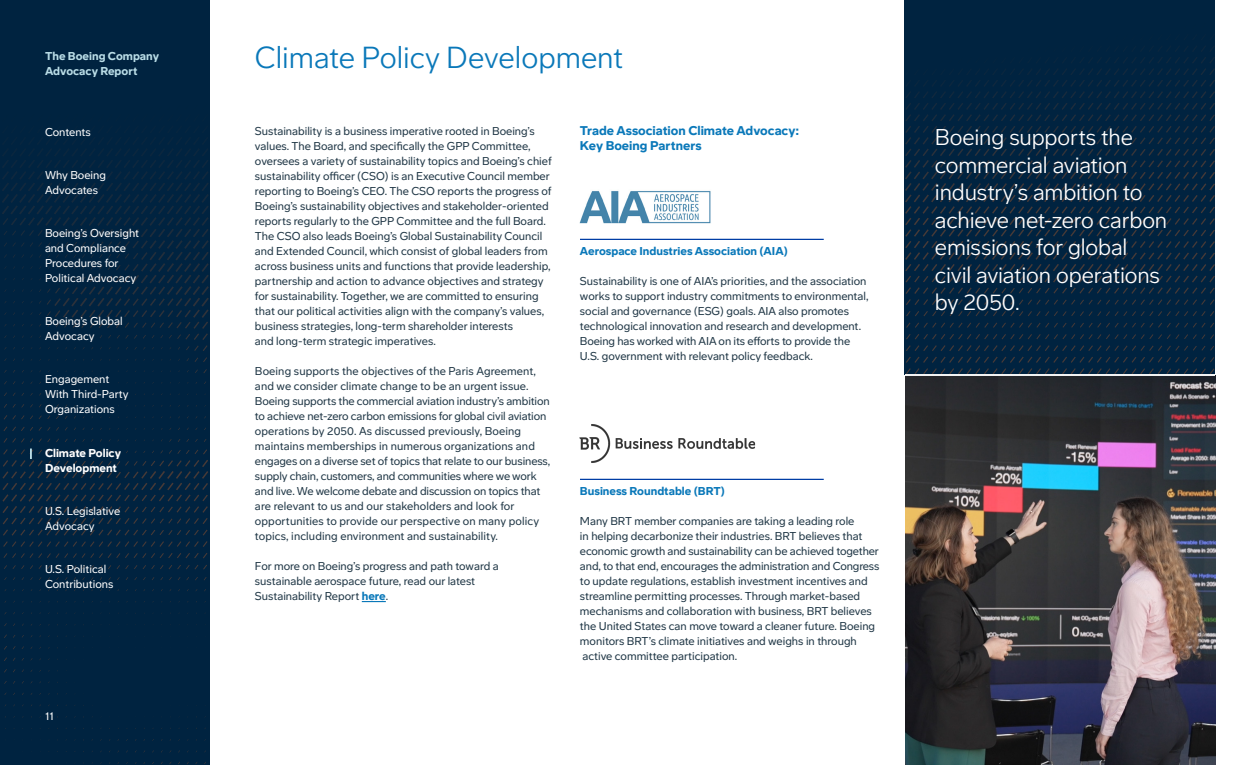
<style>
.page{position:relative;width:1260px;height:765px;background:#fff}
.page>*{position:absolute;margin:0;border:0;box-sizing:border-box;transform-origin:0 0}
.Headline{font:300 30px "Boeing Meso";color:#0a78b9}
.Pull_Quotes{font:300 22.5px/27.5px "Boeing Meso";letter-spacing:-.01em;color:#fff}
.Subhead{font:900 12.5px/15px "Boeing Meso";color:#0a78b9}
.Body_Text{font:11.25px/15px "Boeing Meso";color:#203746}
.Anchor_Navigation{font:11.25px/15px "Boeing Meso";color:#fff}
.Body_Text_-_Bold{font:900 11.25px "Boeing Meso";color:#0a78b9}
.Anchor_Navigation-2{font:900 11.25px/15px "Boeing Meso";color:#fff}
.Body_Text_-_Bold-2{font:900 11.25px/15px "Boeing Meso";color:#b9dce6}
.s1{font-weight:900;color:#0a78b9}
</style>
<div class="page">
<div style="left:0;top:0;width:210px;height:765px;background:#002340"></div>
<svg style="left:2px;top:152px;width:150px;height:176px"></svg>
<svg style="left:117px;top:335px;width:20px;height:4px"></svg>
<svg style="left:152px;top:149px;width:48px;height:202px"></svg>
<svg style="left:201px;top:149px;width:8px;height:202px"></svg>
<svg style="left:195px;top:357px;width:12px;height:5px"></svg>
<svg style="left:195px;top:369px;width:12px;height:4px"></svg>
<svg style="left:4px;top:415px;width:21px;height:5px"></svg>
<svg style="left:39px;top:415px;width:11px;height:4px"></svg>
<svg style="left:3px;top:426px;width:30px;height:5px"></svg>
<svg style="left:4px;top:438px;width:21px;height:5px"></svg>
<svg style="left:39px;top:438px;width:11px;height:4px"></svg>
<svg style="left:169px;top:450px;width:21px;height:4px"></svg>
<svg style="left:195px;top:449px;width:12px;height:5px"></svg>
<svg style="left:150px;top:460px;width:58px;height:64px"></svg>
<svg style="left:151px;top:530px;width:57px;height:17px"></svg>
<svg style="left:3px;top:553px;width:83px;height:5px"></svg>
<svg style="left:90px;top:553px;width:13px;height:5px"></svg>
<svg style="left:108px;top:553px;width:38px;height:5px"></svg>
<svg style="left:151px;top:553px;width:56px;height:5px"></svg>
<svg style="left:13px;top:565px;width:11px;height:4px"></svg>
<svg style="left:39px;top:565px;width:11px;height:4px"></svg>
<svg style="left:91px;top:565px;width:20px;height:4px"></svg>
<svg style="left:117px;top:565px;width:20px;height:4px"></svg>
<svg style="left:143px;top:565px;width:20px;height:4px"></svg>
<svg style="left:169px;top:565px;width:21px;height:4px"></svg>
<svg style="left:194px;top:565px;width:13px;height:5px"></svg>
<svg style="left:362px;top:601px;width:24px;height:1px"></svg>
<hr style="left:580px;top:239px;width:244px;height:1px;background:#003da5">
<hr style="left:580px;top:479px;width:244px;height:1px;background:#003da5">
<img style="left:580px;top:191px;width:131px;height:33px">
<img style="left:580px;top:424px;width:176px;height:39px">
<img style="left:905px;top:376px;width:310px;height:389px">
<div style="left:905px;top:0;width:310px;height:375px;background:#002340"></div>
<svg style="left:905px;top:46px;width:310px;height:259px"></svg>
<svg style="left:906px;top:311px;width:308px;height:5px"></svg>
<svg style="left:906px;top:323px;width:308px;height:5px"></svg>
<svg style="left:906px;top:334px;width:308px;height:5px"></svg>
<svg style="left:906px;top:345px;width:308px;height:6px"></svg>
<svg style="left:906px;top:357px;width:309px;height:17px"></svg>
<svg style="left:2px;top:449px;width:145px;height:98px"></svg>
<hr style="left:905px;top:374px;width:310px;height:2px;background:#fff">
<p class="Body_Text_-_Bold-2" style="left:45px;top:49px;width:116px">The Boeing Company<br>Advocacy Report</p>
<p class="Anchor_Navigation" style="left:45px;top:124px;width:47px">Contents</p>
<p class="Anchor_Navigation" style="left:45px;top:168px;width:63px">Why Boeing<br>Advocates</p>
<p class="Anchor_Navigation" style="left:45px;top:226px;width:96px">Boeing’s Oversight and Compliance<br>Procedures for<br>Political Advocacy</p>
<p class="Anchor_Navigation" style="left:45px;top:314px;width:79px">Boeing’s Global<br>Advocacy</p>
<p class="Anchor_Navigation" style="left:45px;top:372px;width:85px">Engagement<br>With Third-Party<br>Organizations</p>
<p class="Anchor_Navigation-2" style="left:45px;top:445px;width:78px">Climate Policy<br>Development</p>
<p class="Anchor_Navigation" style="left:45px;top:503px;width:77px">U.S. Legislative<br>Advocacy</p>
<p class="Anchor_Navigation" style="left:45px;top:561px;width:70px">U.S. Political<br>Contributions</p>
<p class="Anchor_Navigation-2" style="left:66px;top:168px;width:45px;text-indent:6px">Boeing ocates</p>
<p class="Anchor_Navigation" style="left:68px;top:445px;width:50px;text-align:center">ate Policy lopment</p>
<p class="Anchor_Navigation" style="left:45px;top:709px;width:11px">11</p>
<p class="Headline" style="left:255px;top:39px;width:370px">Climate Policy Development</p>
<p class="Body_Text" style="left:255px;top:124px;width:298px">Sustainability is a business imperative rooted in Boeing’s values. The Board, and specifically the GPP Committee, oversees a variety of sustainability topics and Boeing’s chief sustainability officer (CSO) is an Executive Council member reporting to Boeing’s CEO. The CSO reports the progress of Boeing’s sustainability objectives and stakeholder-oriented reports regularly to the GPP Committee and the full Board.<br>The CSO also leads Boeing’s Global Sustainability Council and Extended Council, which consist of global leaders from across business units and functions that provide leadership, partnership and action to advance objectives and strategy for sustainability. Together, we are committed to ensuring that our political activities align with the company’s values, business strategies, long-term shareholder interests<br>and long-term strategic imperatives.</p>
<p class="Body_Text" style="left:255px;top:364px;width:297px">Boeing supports the objectives of the Paris Agreement, and we consider climate change to be an urgent issue.<br>Boeing supports the commercial aviation industry’s ambition to achieve net-zero carbon emissions for global civil aviation operations by 2050. As discussed previously, Boeing maintains memberships in numerous organizations and engages on a diverse set of topics that relate to our business, supply chain, customers, and communities where we work and live. We welcome debate and discussion on topics that are relevant to us and our stakeholders and look for opportunities to provide our perspective on many policy topics, including environment and sustainability.</p>
<p class="Body_Text" style="left:255px;top:559px;width:245px">For more on Boeing’s progress and path toward a sustainable aerospace future, read our latest<br>Sustainability Report <span class="s1">here</span>.</p>
<p class="Subhead" style="left:580px;top:123px;width:221px">Trade Association Climate Advocacy:<br>Key Boeing Partners</p>
<p class="Body_Text_-_Bold" style="left:580px;top:244px;width:209px">Aerospace Industries Association (AIA)</p>
<p class="Body_Text" style="left:580px;top:274px;width:290px">Sustainability is one of AIA’s priorities, and the association works to support industry commitments to environmental, social and governance (ESG) goals. AIA also promotes technological innovation and research and development.<br>Boeing has worked with AIA on its efforts to provide the U.S. government with relevant policy feedback.</p>
<p class="Body_Text_-_Bold" style="left:580px;top:484px;width:147px">Business Roundtable (BRT)</p>
<p class="Body_Text" style="left:580px;top:514px;width:301px">Many BRT member companies are taking a leading role<br>in helping decarbonize their industries. BRT believes that economic growth and sustainability can be achieved together and, to that end, encourages the administration and Congress to update regulations, establish investment incentives and streamline permitting processes. Through market-based mechanisms and collaboration with business, BRT believes the United States can move toward a cleaner future. Boeing monitors BRT’s climate initiatives and weighs in through active committee participation.</p>
<p class="Pull_Quotes" style="left:935px;top:123px;width:234px">Boeing supports the commercial aviation industry’s ambition to achieve net-zero carbon emissions for global civil aviation operations by 2050.</p>
</div>
